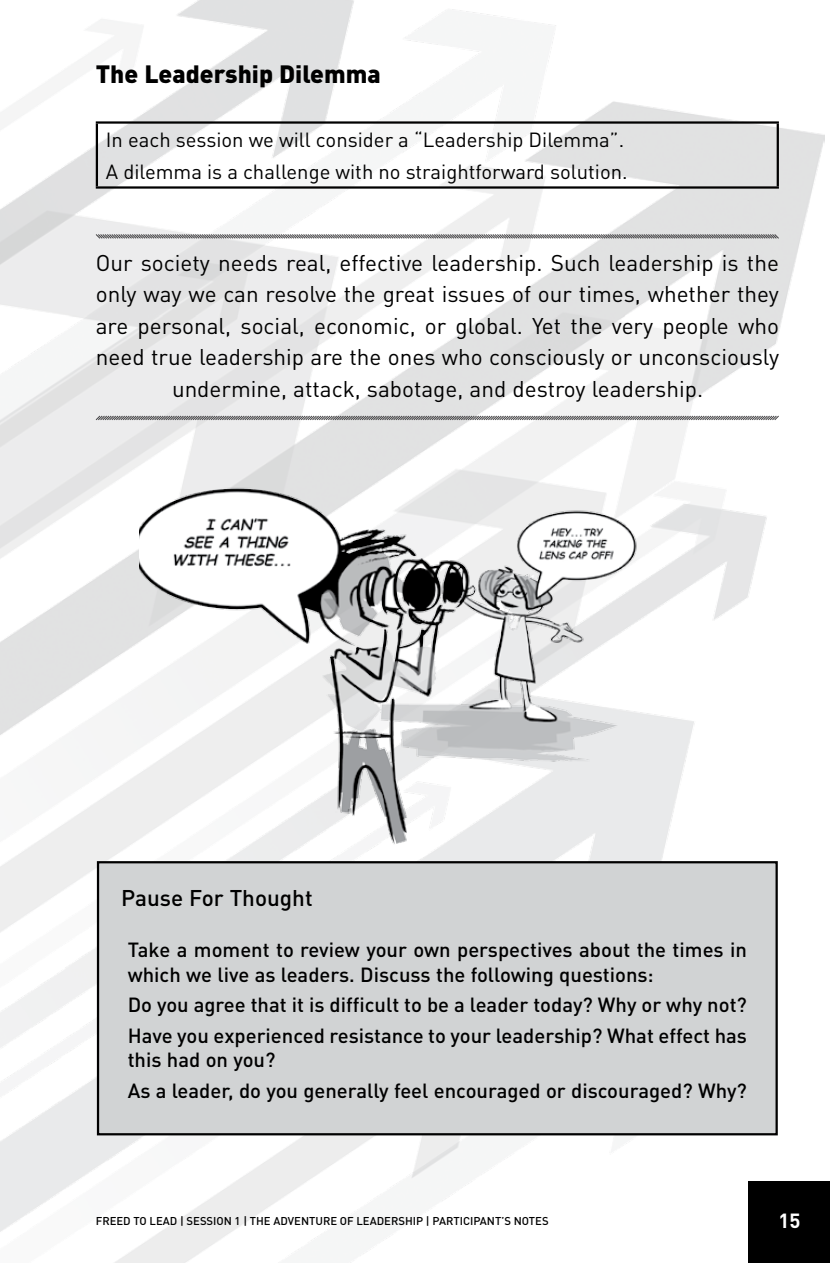
<style>
.page{position:relative;width:830px;height:1263px;background:#fff}
.page>*{position:absolute;margin:0;border:0;box-sizing:border-box;transform-origin:0 0}
.t1{font:900 24.75px "DINOT";color:#000}
.t2{font:22.5px/31.5px "DINOT";color:#000;text-align:center}
.t3{font:500 22.5px "DINOT";color:#000}
.t4{font:500 20.25px/30.6px "DINOT";color:#000}
.t5{font:20.25px/31.5px "DINOT";color:#000}
.t6{font:700 20.25px "DINOT";color:#fff}
.t7{font:500 11.25px "DINOT";color:#000}
</style>
<div class="page">
<img style="left:0;top:0;width:824px;height:1263px">
<div style="left:748px;top:1181px;width:81px;height:81px;background:#000"></div>
<div style="left:98px;top:862px;width:678px;height:272px;background:#d1d3d4"></div>
<div style="left:97px;top:861px;width:680px;height:274px;border:2px solid #000"></div>
<svg style="left:95px;top:233px;width:684px;height:7px"></svg>
<svg style="left:95px;top:415px;width:684px;height:6px;background:#a8a7a8"></svg>
<hr style="left:96px;top:121px;width:682px;height:3px;background:#000">
<hr style="left:96px;top:124px;width:2px;height:62px;background:#000">
<hr style="left:776px;top:124px;width:2px;height:62px;background:#000">
<hr style="left:96px;top:186px;width:682px;height:3px;background:#000">
<img style="left:139px;top:450px;width:543px;height:405px">
<p class="t1" style="left:96px;top:57px;width:286px">The Leadership Dilemma</p>
<p class="t5" style="left:106px;top:123px;width:523px">In each session we will consider a “Leadership Dilemma”.<br>A dilemma is a challenge with no straightforward solution.</p>
<p class="t2" style="left:96px;top:246px;width:684px">Our society needs real, effective leadership. Such leadership is the only way we can resolve the great issues of our times, whether they are personal, social, economic, or global. Yet the very people who need true leadership are the ones who consciously or unconsciously undermine, attack, sabotage, and destroy leadership.</p>
<p class="t3" style="left:121px;top:882px;width:193px">Pause For Thought</p>
<p class="t4" style="left:128px;top:937px;width:620px;line-height:24.3px">Take a moment to review your own perspectives about the times in which we live as leaders. Discuss the following questions:</p>
<p class="t4" style="left:128px;top:989px;width:620px">Do you agree that it is difficult to be a leader today? Why or why not?<br>Have you experienced resistance to your leadership? What effect has</p>
<p class="t4" style="left:128px;top:1044px;width:620px">this had on you?<br>As a leader, do you generally feel encouraged or discouraged? Why?</p>
<p class="t7" style="left:96px;top:1214px;width:454px">FREED TO LEAD | SESSION 1 | THE ADVENTURE OF LEADERSHIP | PARTICIPANT’S NOTES</p>
<p class="t6" style="left:778px;top:1207px;width:23px">15</p>
</div>
